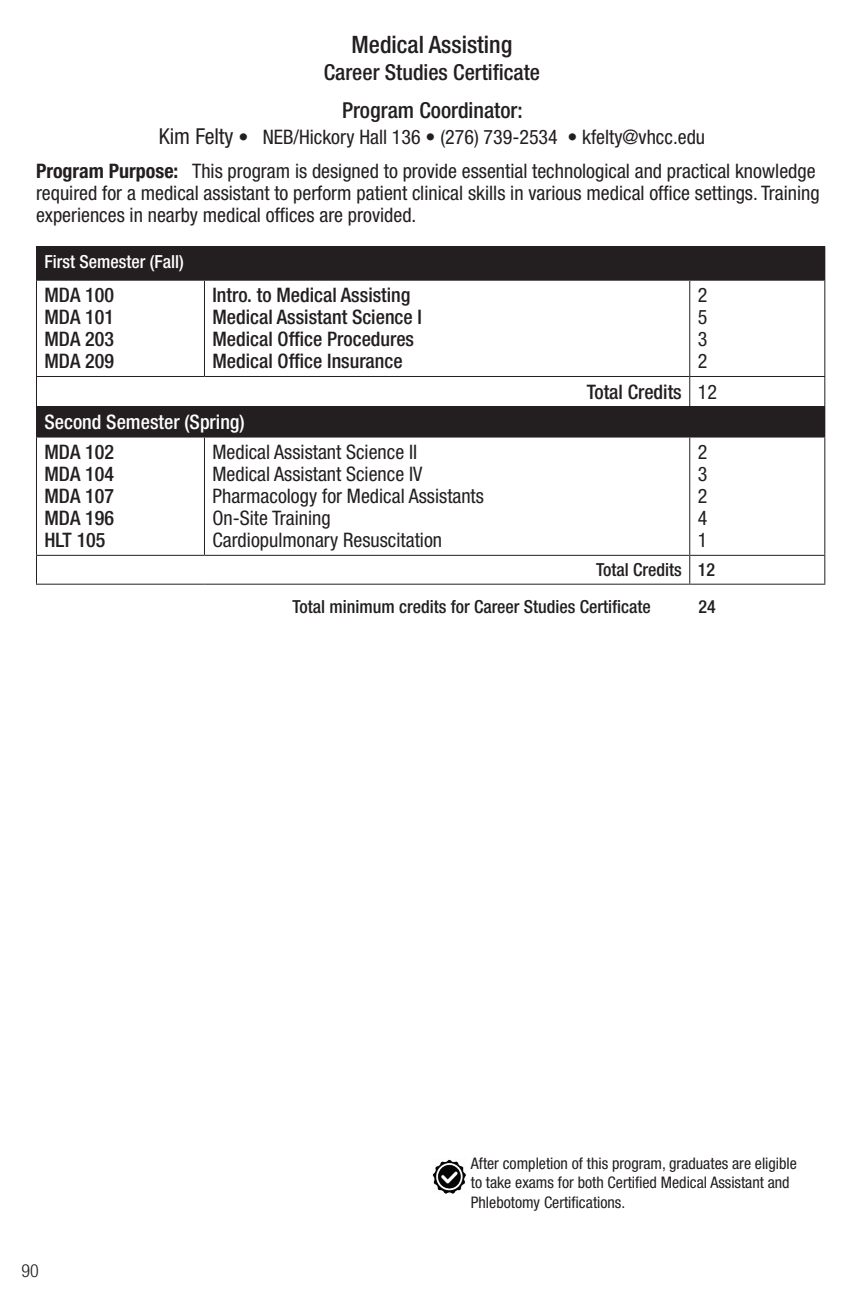
<style>
.page{position:relative;width:864px;height:1296px;background:#fff}
.page>*{position:absolute;margin:0;border:0;box-sizing:border-box;transform-origin:0 0}
.t1{font:500 condensed 24px "Helvetica Neue LT Std";color:#231f20}
.t2{font:500 condensed 22px "Helvetica Neue LT Std";color:#231f20}
.t3{font:condensed 20px/22px "Helvetica Neue LT Std";color:#231f20}
.t4{font:500 condensed 20px "Helvetica Neue LT Std";color:#231f20}
.t5{font:500 condensed 20px "Helvetica Neue LT Std";color:#fff}
.t6{font:500 condensed 18px "Helvetica Neue LT Std";color:#231f20}
.t7{font:500 condensed 18px "Helvetica Neue LT Std";color:#fff}
.t8{font:300 condensed 18px "Helvetica Neue LT Std";color:#231f20}
.t9{font:condensed 16px/19.2px "Helvetica Neue LT Std";color:#231f20}
.s1{font-size:22px}
.s2{font-weight:700}
</style>
<div class="page">
<div style="left:36px;top:247px;width:789px;height:33px;background:#231f20"></div>
<div style="left:36px;top:407px;width:789px;height:30px;background:#231f20"></div>
<hr style="left:36px;top:246px;width:168px;height:1px;background:#231f20">
<hr style="left:204px;top:246px;width:486px;height:1px;background:#231f20">
<hr style="left:690px;top:246px;width:135px;height:1px;background:#231f20">
<hr style="left:36px;top:280px;width:168px;height:1px;background:#231f20">
<hr style="left:36px;top:281px;width:1px;height:95px;background:#231f20">
<hr style="left:204px;top:280px;width:486px;height:1px;background:#231f20">
<hr style="left:204px;top:281px;width:1px;height:95px;background:#231f20">
<hr style="left:690px;top:280px;width:135px;height:1px;background:#231f20">
<hr style="left:689px;top:281px;width:1px;height:95px;background:#231f20">
<hr style="left:824px;top:281px;width:1px;height:95px;background:#231f20">
<hr style="left:36px;top:376px;width:168px;height:1px;background:#231f20">
<svg style="left:36px;top:377px;width:1px;height:29px"></svg>
<hr style="left:204px;top:376px;width:486px;height:1px;background:#231f20">
<hr style="left:690px;top:376px;width:135px;height:1px;background:#231f20">
<svg style="left:689px;top:377px;width:1px;height:29px"></svg>
<svg style="left:824px;top:377px;width:1px;height:29px"></svg>
<hr style="left:36px;top:406px;width:168px;height:1px;background:#231f20">
<hr style="left:204px;top:406px;width:486px;height:1px;background:#231f20">
<hr style="left:690px;top:406px;width:135px;height:1px;background:#231f20">
<hr style="left:36px;top:437px;width:168px;height:1px;background:#231f20">
<hr style="left:36px;top:438px;width:1px;height:117px;background:#231f20">
<hr style="left:204px;top:437px;width:486px;height:1px;background:#231f20">
<hr style="left:204px;top:438px;width:1px;height:117px;background:#231f20">
<hr style="left:690px;top:437px;width:135px;height:1px;background:#231f20">
<hr style="left:689px;top:438px;width:1px;height:117px;background:#231f20">
<hr style="left:824px;top:438px;width:1px;height:117px;background:#231f20">
<hr style="left:36px;top:555px;width:168px;height:1px;background:#231f20">
<svg style="left:36px;top:556px;width:1px;height:28px"></svg>
<hr style="left:204px;top:555px;width:486px;height:1px;background:#231f20">
<hr style="left:690px;top:555px;width:135px;height:1px;background:#231f20">
<svg style="left:689px;top:556px;width:1px;height:28px"></svg>
<svg style="left:824px;top:556px;width:1px;height:28px"></svg>
<hr style="left:36px;top:584px;width:168px;height:1px;background:#231f20">
<hr style="left:204px;top:584px;width:486px;height:1px;background:#231f20">
<hr style="left:690px;top:584px;width:135px;height:1px;background:#231f20">
<img style="left:432px;top:1159px;width:34px;height:34px">
<p class="t1" style="left:352px;top:30px;width:162px">Medical Assisting</p>
<p class="t2" style="left:324px;top:59px;width:218px">Career Studies Certificate</p>
<p class="t2" style="left:342px;top:97px;width:182px">Program Coordinator:</p>
<p class="t3" style="left:159px;top:126px;width:548px"><span class="s1">Kim Felty</span> • NEB/Hickory Hall 136 • (276) 739-2534 • kfelty@vhcc.edu</p>
<p class="t3" style="left:36px;top:160px;width:785px"><span class="s2">Program Purpose:</span> This program is designed to provide essential technological and practical knowledge required for a medical assistant to perform patient clinical skills in various medical office settings. Training experiences in nearby medical offices are provided.</p>
<p class="t7" style="left:44px;top:250px;width:141px">First Semester (Fall)</p>
<p class="t4" style="left:44px;top:283px;width:71px">MDA 100</p>
<p class="t4" style="left:44px;top:305px;width:71px">MDA 101</p>
<p class="t4" style="left:44px;top:327px;width:71px">MDA 203</p>
<p class="t4" style="left:44px;top:349px;width:71px">MDA 209</p>
<p class="t4" style="left:212px;top:283px;width:200px">Intro. to Medical Assisting</p>
<p class="t4" style="left:212px;top:305px;width:211px">Medical Assistant Science I</p>
<p class="t4" style="left:212px;top:327px;width:203px">Medical Office Procedures</p>
<p class="t4" style="left:212px;top:349px;width:192px">Medical Office Insurance</p>
<p class="t5" style="left:44px;top:410px;width:202px">Second Semester (Spring)</p>
<p class="t4" style="left:44px;top:440px;width:71px">MDA 102</p>
<p class="t4" style="left:44px;top:462px;width:71px">MDA 104</p>
<p class="t4" style="left:44px;top:484px;width:71px">MDA 107</p>
<p class="t4" style="left:44px;top:506px;width:71px">MDA 196</p>
<p class="t4" style="left:44px;top:528px;width:63px">HLT 105</p>
<p class="t3" style="left:212px;top:441px;width:206px">Medical Assistant Science II</p>
<p class="t3" style="left:212px;top:463px;width:211px">Medical Assistant Science IV</p>
<p class="t3" style="left:212px;top:485px;width:273px">Pharmacology for Medical Assistants</p>
<p class="t3" style="left:212px;top:507px;width:120px">On-Site Training</p>
<p class="t3" style="left:212px;top:529px;width:231px">Cardiopulmonary Resuscitation</p>
<p class="t3" style="left:698px;top:284px;width:11px">2</p>
<p class="t3" style="left:698px;top:306px;width:11px">5</p>
<p class="t3" style="left:698px;top:328px;width:11px">3</p>
<p class="t3" style="left:698px;top:350px;width:11px">2</p>
<p class="t4" style="left:587px;top:380px;width:97px">Total Credits</p>
<p class="t3" style="left:698px;top:381px;width:21px">12</p>
<p class="t3" style="left:698px;top:441px;width:11px">2</p>
<p class="t3" style="left:698px;top:463px;width:11px">3</p>
<p class="t3" style="left:698px;top:485px;width:11px">2</p>
<p class="t3" style="left:698px;top:507px;width:11px">4</p>
<p class="t3" style="left:698px;top:529px;width:11px">1</p>
<p class="t6" style="left:596px;top:559px;width:87px">Total Credits</p>
<p class="t6" style="left:698px;top:559px;width:19px">12</p>
<p class="t6" style="left:293px;top:596px;width:360px">Total minimum credits for Career Studies Certificate</p>
<p class="t6" style="left:698px;top:596px;width:19px">24</p>
<p class="t8" style="left:22px;top:1260px;width:19px">90</p>
<p class="t9" style="left:471px;top:1154px;width:328px">After completion of this program, graduates are eligible to take exams for both Certified Medical Assistant and<br>Phlebotomy Certifications.</p>
</div>
